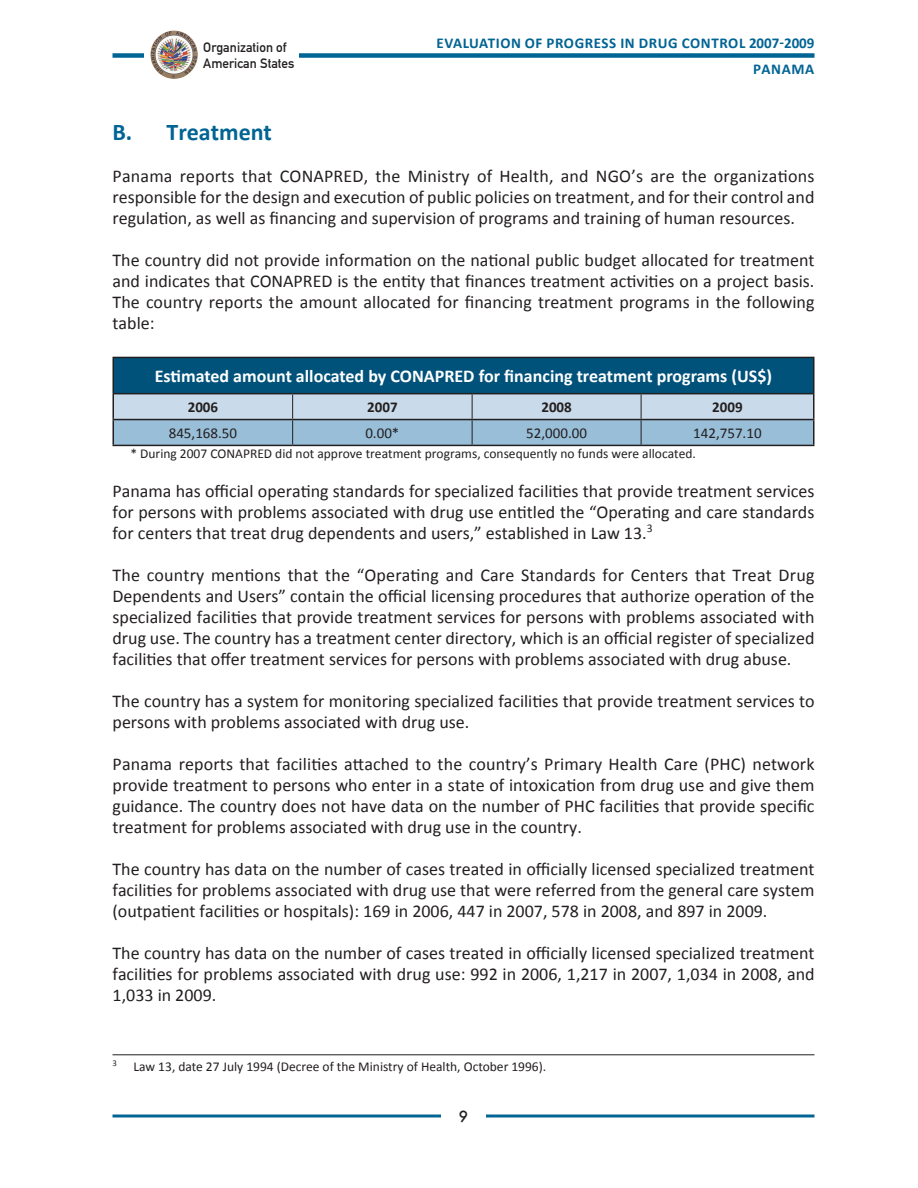
<style>
.page{position:relative;width:918px;height:1188px;background:#fff}
.page>*{position:absolute;margin:0;border:0;box-sizing:border-box;transform-origin:0 0}
.t1{font:700 24px "Calibri";color:#006494}
.t2{font:18px/21px "Calibri";color:#231f20;text-align:justify}
.t3{font:700 18px "Calibri";color:#fff}
.t4{font:700 15px/25.5px "Calibri";letter-spacing:.04em;color:#006494}
.t5{font:15px "Calibri";color:#231f20}
.t6{font:700 15px "Calibri";color:#231f20}
.t7{font:500 15px "Futura";color:#231f20}
.t8{font:13.5px "Calibri";color:#231f20}
.t9{font:13.5px/16.2px "DIN Mittelschrift";color:#231f20}
</style>
<div class="page">
<svg style="left:112px;top:1114px;width:702px;height:4px;background:#3f8aae"></svg>
<div style="left:441px;top:1110px;width:45px;height:18px;background:#fff"></div>
<div style="left:112px;top:53px;width:702px;height:5px;background:#006494"></div>
<div style="left:144px;top:31px;width:155px;height:48px;background:#fff"></div>
<img style="left:150px;top:31px;width:48px;height:48px">
<div style="left:113px;top:357px;width:701px;height:37px;background:#00527b"></div>
<hr style="left:112px;top:394px;width:2px;height:25px;background:#231f20">
<hr style="left:112px;top:419px;width:181px;height:1px;background:#231f20">
<hr style="left:112px;top:420px;width:2px;height:25px;background:#231f20">
<hr style="left:112px;top:445px;width:181px;height:1px;background:#231f20">
<hr style="left:293px;top:445px;width:179px;height:1px;background:#231f20">
<hr style="left:472px;top:445px;width:169px;height:1px;background:#231f20">
<hr style="left:641px;top:445px;width:173px;height:1px;background:#231f20">
<svg style="left:113px;top:394px;width:701px;height:51px;background:#a9c3d7"></svg>
<hr style="left:112px;top:357px;width:181px;height:1px;background:#231f20">
<hr style="left:112px;top:358px;width:2px;height:36px;background:#231f20">
<hr style="left:293px;top:357px;width:179px;height:1px;background:#231f20">
<hr style="left:472px;top:357px;width:169px;height:1px;background:#231f20">
<hr style="left:641px;top:357px;width:173px;height:1px;background:#231f20">
<hr style="left:813px;top:358px;width:1px;height:36px;background:#231f20">
<hr style="left:114px;top:393px;width:179px;height:1px;background:#231f20">
<hr style="left:293px;top:393px;width:179px;height:1px;background:#231f20">
<hr style="left:472px;top:393px;width:169px;height:1px;background:#231f20">
<hr style="left:641px;top:393px;width:172px;height:1px;background:#231f20">
<hr style="left:112px;top:1054px;width:702px;height:1px;background:#231f20">
<p class="t9" style="left:203px;top:39px;width:93px">Organization of<br>American States</p>
<p class="t4" style="left:753px;top:30px;width:63px;text-indent:-317px">EVALUATION OF PROGRESS IN DRUG CONTROL 2007-2009 panama</p>
<h1 class="t1" style="left:112px;top:116px;width:161px">B. Treatment</h1>
<p class="t2" style="left:112px;top:166px;width:704px">Panama reports that CONAPRED, the Ministry of Health, and NGO’s are the organizations responsible for the design and execution of public policies on treatment, and for their control and regulation, as well as financing and supervision of programs and training of human resources.</p>
<p class="t2" style="left:113px;top:250px;width:704px">The country did not provide information on the national public budget allocated for treatment and indicates that CONAPRED is the entity that finances treatment activities on a project basis.<br>The country reports the amount allocated for financing treatment programs in the following table:</p>
<p class="t3" style="left:155px;top:365px;width:619px">Estimated amount allocated by CONAPRED for financing treatment programs (US$)</p>
<p class="t6" style="left:188px;top:398px;width:32px">2006</p>
<p class="t6" style="left:367px;top:398px;width:32px">2007</p>
<p class="t6" style="left:541px;top:398px;width:32px">2008</p>
<p class="t6" style="left:712px;top:398px;width:32px">2009</p>
<p class="t5" style="left:169px;top:424px;width:70px">845,168.50</p>
<p class="t5" style="left:365px;top:424px;width:36px">0.00*</p>
<p class="t5" style="left:526px;top:424px;width:62px">52,000.00</p>
<p class="t5" style="left:693px;top:424px;width:70px">142,757.10</p>
<p class="t8" style="left:130px;top:445px;width:567px">* During 2007 CONAPRED did not approve treatment programs, consequently no funds were allocated.</p>
<p class="t2" style="left:112px;top:481px;width:704px">Panama has official operating standards for specialized facilities that provide treatment services for persons with problems associated with drug use entitled the “Operating and care standards for centers that treat drug dependents and users,” established in Law 13.<sup>3</sup></p>
<p class="t2" style="left:112px;top:565px;width:704px">The country mentions that the “Operating and Care Standards for Centers that Treat Drug Dependents and Users” contain the official licensing procedures that authorize operation of the specialized facilities that provide treatment services for persons with problems associated with drug use. The country has a treatment center directory, which is an official register of specialized facilities that offer treatment services for persons with problems associated with drug abuse.</p>
<p class="t2" style="left:113px;top:691px;width:704px">The country has a system for monitoring specialized facilities that provide treatment services to persons with problems associated with drug use.</p>
<p class="t2" style="left:113px;top:754px;width:704px">Panama reports that facilities attached to the country’s Primary Health Care (PHC) network provide treatment to persons who enter in a state of intoxication from drug use and give them guidance. The country does not have data on the number of PHC facilities that provide specific treatment for problems associated with drug use in the country.</p>
<p class="t2" style="left:113px;top:859px;width:704px">The country has data on the number of cases treated in officially licensed specialized treatment facilities for problems associated with drug use that were referred from the general care system (outpatient facilities or hospitals): 169 in 2006, 447 in 2007, 578 in 2008, and 897 in 2009.</p>
<p class="t2" style="left:113px;top:943px;width:704px">The country has data on the number of cases treated in officially licensed specialized treatment facilities for problems associated with drug use: 992 in 2006, 1,217 in 2007, 1,034 in 2008, and 1,033 in 2009.</p>
<p class="t8" style="left:112px;top:1058px;width:435px"><sup>3</sup> Law 13, date 27 July 1994 (Decree of the Ministry of Health, October 1996).</p>
<p class="t7" style="left:459px;top:1107px;width:11px">9</p>
</div>
